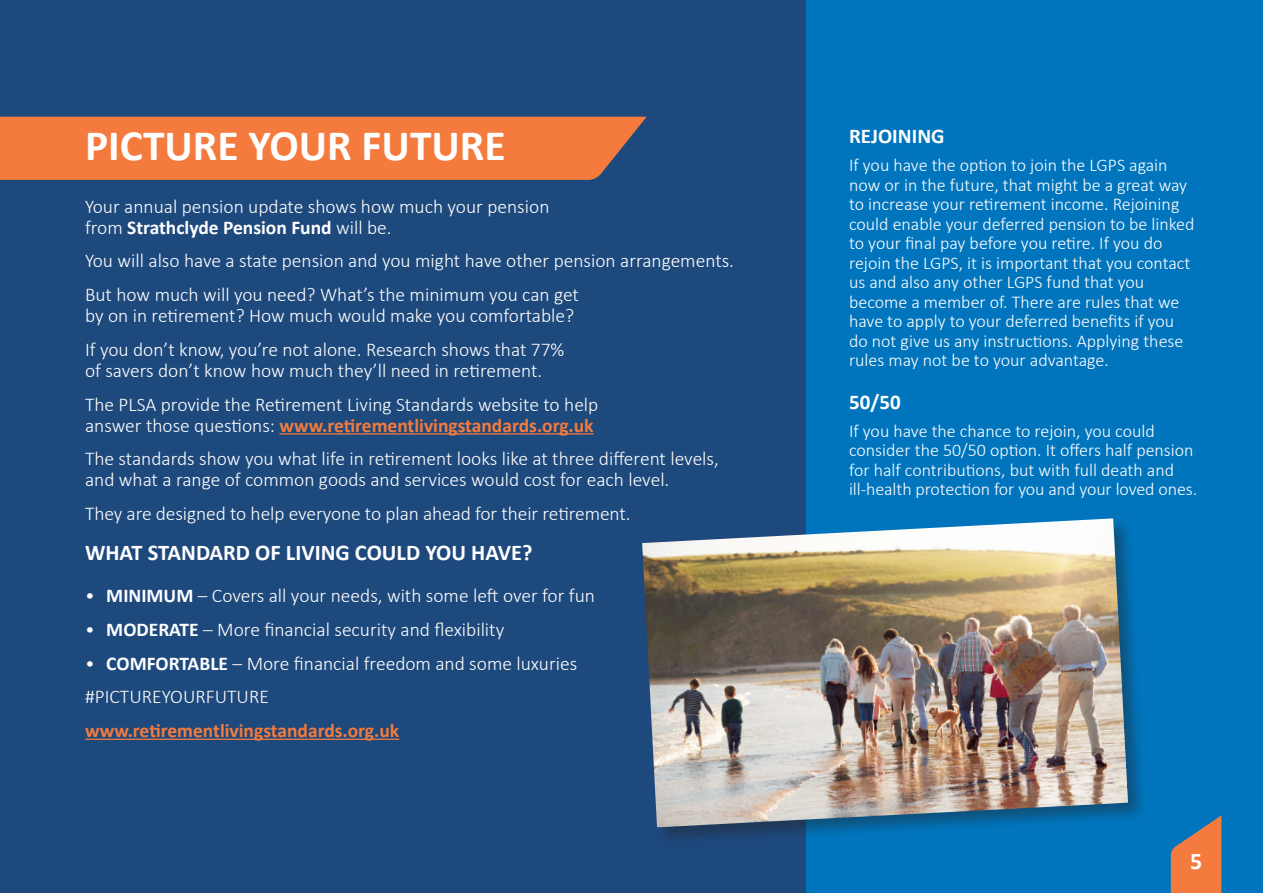
<style>
.page{position:relative;width:1263px;height:893px;background:#fff}
.page>*{position:absolute;margin:0;border:0;box-sizing:border-box;transform-origin:0 0}
.t1{font:700 43.5px "Calibri";color:#fff}
.t2{font:700 24px "Calibri";color:#fff}
.t3{font:700 22.5px "Calibri";color:#fff}
.t4{font:700 21px "Calibri";color:#fff}
.t5{font:300 19.5px/33.8px "Calibri";color:#fff}
.t6{font:700 19.5px "Calibri";color:#f47b3d}
.t7{font:300 18px/19.5px "Calibri";color:#fff}
.s1{font-weight:700}
.s2{font-weight:700;color:#f47b3d}
</style>
<div class="page">
<div style="left:0;top:0;width:806px;height:893px;background:#1e497d"></div>
<div style="left:0;top:117px;width:647px;height:63px;background:#f47b3d"></div>
<div style="left:806px;top:0;width:457px;height:893px;background:#0075bd"></div>
<hr style="left:279px;top:433px;width:315px;height:2px;background:#f47b3d">
<hr style="left:85px;top:739px;width:314px;height:1px;background:#f47b3d">
<svg style="left:1171px;top:815px;width:50px;height:78px"></svg>
<div style="left:641px;top:517px;width:506px;height:329px;background:#231f20;opacity:.4"></div>
<img style="left:642px;top:518px;width:486px;height:309px">
<h1 class="t1" style="left:85px;top:115px;width:422px">PICTURE YOUR FUTURE</h1>
<p class="t5" style="left:85px;top:195px;width:466px;line-height:21px">Your annual pension update shows how much your pension from <span class="s1">Strathclyde Pension Fund</span> will be.</p>
<p class="t5" style="left:85px;top:244px;width:650px">You will also have a state pension and you might have other pension arrangements.<br>But how much will you need? What’s the minimum you can get</p>
<p class="t5" style="left:85px;top:299px;width:491px">by on in retirement? How much would make you comfortable?<br>If you don’t know, you’re not alone. Research shows that 77%</p>
<p class="t5" style="left:85px;top:353px;width:515px">of savers don’t know how much they’ll need in retirement.<br>The PLSA provide the Retirement Living Standards website to help</p>
<p class="t5" style="left:85px;top:408px;width:635px">answer those questions: <span class="s2">www.retirementlivingstandards.org.uk<br></span>The standards show you what life in retirement looks like at three different levels,</p>
<p class="t5" style="left:85px;top:463px;width:586px">and what a range of common goods and services would cost for each level.<br>They are designed to help everyone to plan ahead for their retirement.</p>
<p class="t3" style="left:85px;top:537px;width:449px">WHAT STANDARD OF LIVING COULD YOU HAVE?</p>
<p class="t5" style="left:85px;top:578px;width:511px">• <span class="s1">MINIMUM</span> – Covers all your needs, with some left over for fun</p>
<p class="t5" style="left:85px;top:612px;width:421px">• <span class="s1">MODERATE</span> – More financial security and flexibility</p>
<p class="t5" style="left:85px;top:646px;width:494px">• <span class="s1">COMFORTABLE</span> – More financial freedom and some luxuries #PICTUREYOURFUTURE</p>
<p class="t6" style="left:85px;top:717px;width:316px">www.retirementlivingstandards.org.uk</p>
<p class="t4" style="left:849px;top:121px;width:97px">REJOINING</p>
<p class="t7" style="left:849px;top:155px;width:347px">If you have the option to join the LGPS again now or in the future, that might be a great way to increase your retirement income. Rejoining could enable your deferred pension to be linked to your final pay before you retire. If you do rejoin the LGPS, it is important that you contact us and also any other LGPS fund that you become a member of. There are rules that we have to apply to your deferred benefits if you do not give us any instructions. Applying these rules may not be to your advantage.</p>
<p class="t4" style="left:849px;top:387px;width:53px">50/50</p>
<p class="t7" style="left:849px;top:421px;width:350px">If you have the chance to rejoin, you could consider the 50/50 option. It offers half pension for half contributions, but with full death and ill-health protection for you and your loved ones.</p>
<p class="t2" style="left:1190px;top:844px;width:14px">5</p>
</div>
